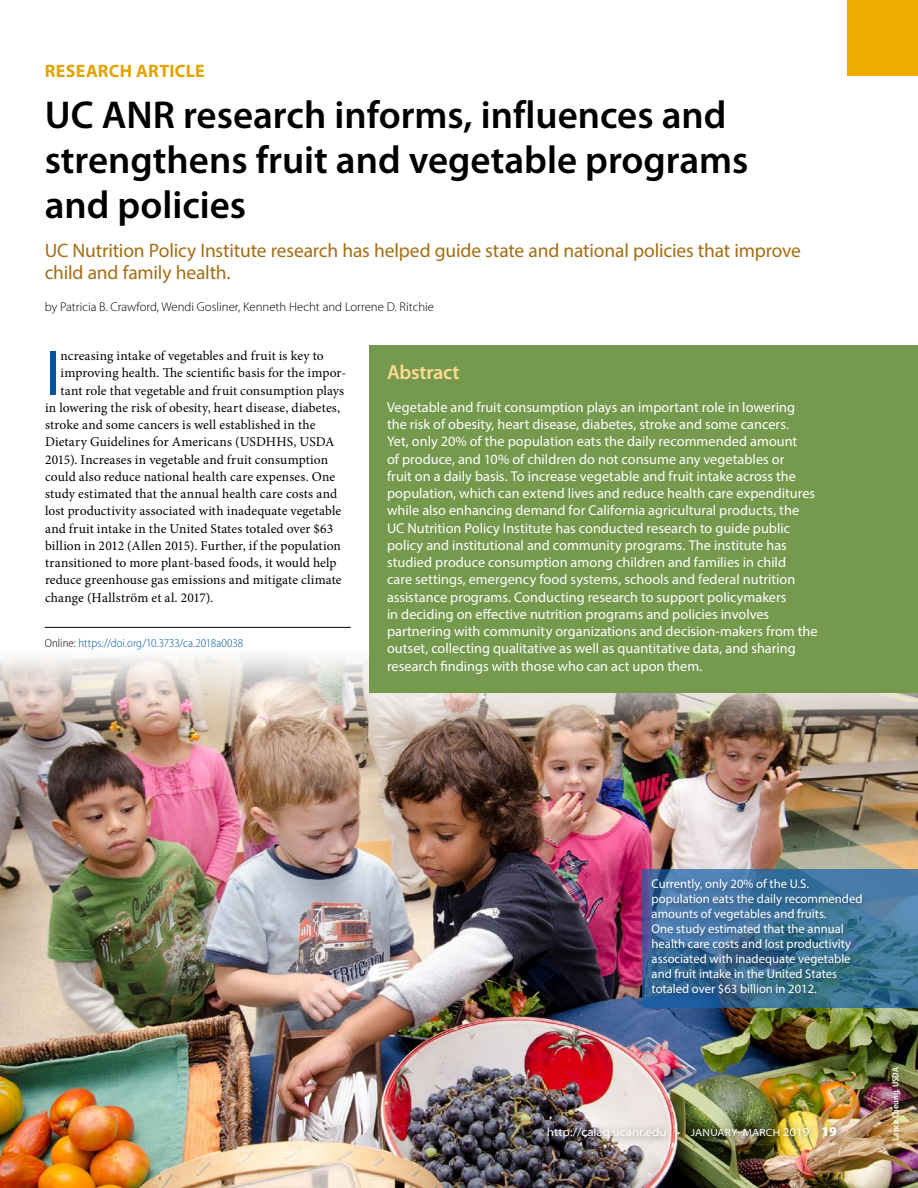
<style>
.page{position:relative;width:918px;height:1188px;background:#fff}
.page>*{position:absolute;margin:0;border:0;box-sizing:border-box;transform-origin:0 0}
.t1{font:64.65px "Myriad Pro";color:#0055a2}
.t2{font:600 39px/45px "Myriad Pro";color:#000}
.t3{font:600 20.25px "Myriad Pro";letter-spacing:-.01em;color:#ffdb8f}
.t4{font:19.5px/22.5px "Myriad Pro";letter-spacing:-.01em;color:#a46d11}
.t5{font:700 18px "Myriad Pro";letter-spacing:.015em;color:#e4a300}
.t6{font:14.25px/17.2px "Myriad Pro";color:#fff}
.t7{font:13.5px "Minion Pro";letter-spacing:.01em;color:#000}
.t8{font:12.75px/15px "Myriad Pro";color:#fff}
.t9{font:300 12.75px "Myriad Pro";color:#000}
.t10{font:300 semi-condensed 12px "Myriad Pro";letter-spacing:.005em;color:#0055a2}
.t11{font:semi-expanded 12px "Myriad Pro";color:#fff}
.t12{font:600 semi-condensed 9px "Myriad Pro";color:#fff}
.s1{color:#000}
.s2{font-size:10.5px}
.s3{font-weight:900;font-stretch:normal;font-size:13.5px}
</style>
<div class="page">
<img style="left:0;top:656px;width:918px;height:532px">
<div style="left:847px;top:0;width:71px;height:76px;background:#efab00"></div>
<hr style="left:45px;top:627px;width:306px;height:1px;background:#000">
<div style="left:369px;top:346px;width:549px;height:347px;background:#759a4e"></div>
<div style="left:541px;top:1121px;width:305px;height:27px;background:#000;opacity:.55"></div>
<svg style="left:643px;top:869px;width:275px;height:139px;background:#40749d"></svg>
<div style="left:648px;top:877px;width:220px;height:124px;background:#000;opacity:.35"></div>
<p class="t5" style="left:45px;top:59px;width:161px">RESEARCH ARTICLE</p>
<h2 class="t2" style="left:45px;top:91px;width:705px">UC ANR research informs, influences and strengthens fruit and vegetable programs and policies</h2>
<h3 class="t4" style="left:45px;top:238px;width:758px">UC Nutrition Policy Institute research has helped guide state and national policies that improve child and family health.</h3>
<p class="t9" style="left:45px;top:299px;width:391px">by Patricia B. Crawford, Wendi Gosliner, Kenneth Hecht and Lorrene D. Ritchie</p>
<h1 class="t1" style="left:45px;top:333px;width:17px">I</h1>
<p class="t7" style="left:60px;top:347px;width:265px">ncreasing intake of vegetables and fruit is key to</p>
<p class="t7" style="left:60px;top:364px;width:287px">improving health. The scientific basis for the impor-</p>
<p class="t7" style="left:60px;top:381px;width:285px">tant role that vegetable and fruit consumption plays</p>
<p class="t7" style="left:45px;top:398px;width:297px">in lowering the risk of obesity, heart disease, diabetes,</p>
<p class="t7" style="left:45px;top:416px;width:272px">stroke and some cancers is well established in the</p>
<p class="t7" style="left:45px;top:433px;width:291px">Dietary Guidelines for Americans (USDHHS, USDA</p>
<p class="t7" style="left:45px;top:450px;width:285px">2015). Increases in vegetable and fruit consumption</p>
<p class="t7" style="left:45px;top:467px;width:292px">could also reduce national health care expenses. One</p>
<p class="t7" style="left:45px;top:485px;width:294px">study estimated that the annual health care costs and</p>
<p class="t7" style="left:45px;top:502px;width:298px">lost productivity associated with inadequate vegetable</p>
<p class="t7" style="left:45px;top:519px;width:290px">and fruit intake in the United States totaled over $63</p>
<p class="t7" style="left:45px;top:536px;width:297px">billion in 2012 (Allen 2015). Further, if the population</p>
<p class="t7" style="left:45px;top:554px;width:293px">transitioned to more plant-based foods, it would help</p>
<p class="t7" style="left:45px;top:571px;width:298px">reduce greenhouse gas emissions and mitigate climate</p>
<p class="t7" style="left:45px;top:588px;width:170px">change (Hallström et al. 2017).</p>
<p class="t10" style="left:45px;top:636px;width:200px"><span class="s1">Online:</span> https://doi.org/10.3733/ca.2018a0038</p>
<h3 class="t3" style="left:387px;top:359px;width:74px">Abstract</h3>
<p class="t6" style="left:387px;top:398px;width:432px">Vegetable and fruit consumption plays an important role in lowering the risk of obesity, heart disease, diabetes, stroke and some cancers.<br>Yet, only 20% of the population eats the daily recommended amount<br>of produce, and 10% of children do not consume any vegetables or<br>fruit on a daily basis. To increase vegetable and fruit intake across the population, which can extend lives and reduce health care expenditures while also enhancing demand for California agricultural products, the UC Nutrition Policy Institute has conducted research to guide public policy and institutional and community programs. The institute has studied produce consumption among children and families in child<br>care settings, emergency food systems, schools and federal nutrition assistance programs. Conducting research to support policymakers<br>in deciding on effective nutrition programs and policies involves partnering with community organizations and decision-makers from the outset, collecting qualitative as well as quantitative data, and sharing research findings with those who can act upon them.</p>
<p class="t8" style="left:652px;top:876px;width:212px">Currently, only 20% of the U.S. population eats the daily recommended amounts of vegetables and fruits.<br>One study estimated that the annual health care costs and lost productivity associated with inadequate vegetable and fruit intake in the United States totaled over $63 billion in 2012.</p>
<p class="t11" style="left:547px;top:1125px;width:292px">http://calag.ucanr.edu <span class="s2">• JANUARY–MARCH</span> 2019 <span class="s3">19</span></p>
<p class="t12" style="left:890px;top:1141px;width:75px;rotate:-90deg">Lance Cheung, USDA</p>
</div>
